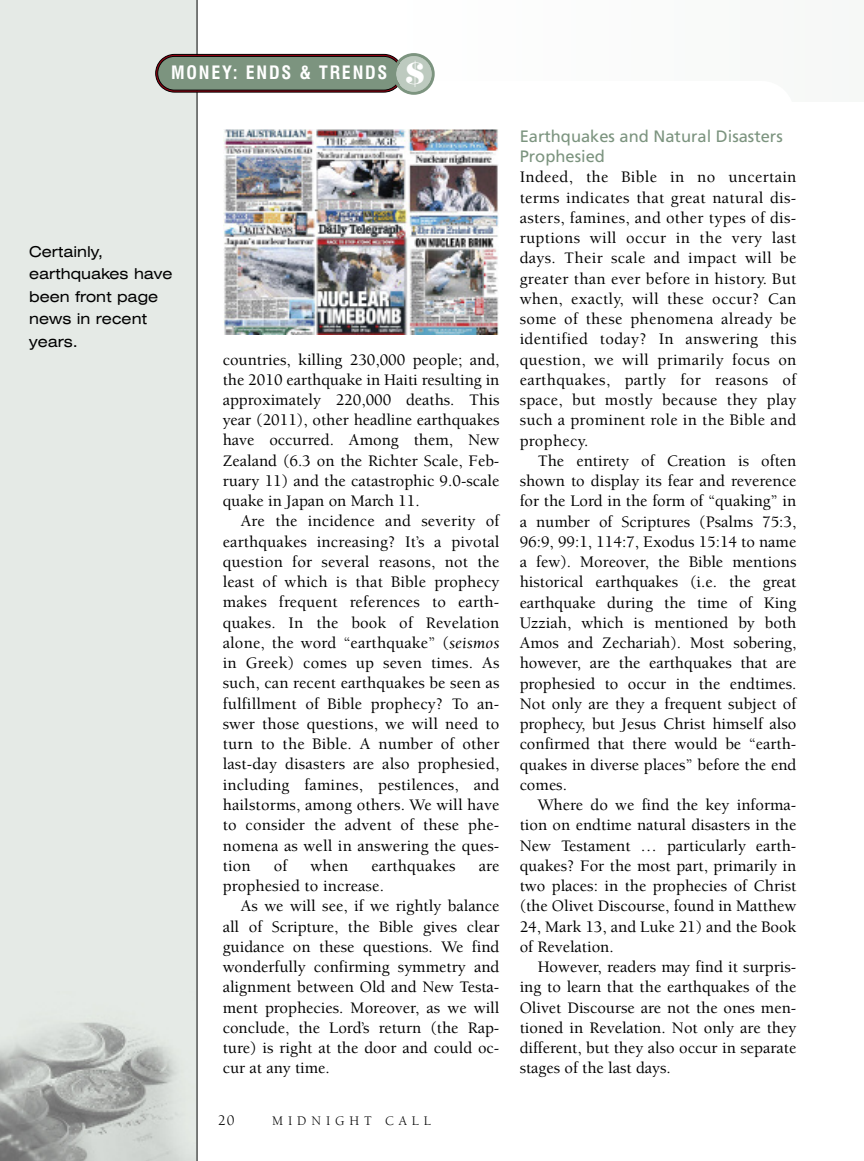
<style>
.page{position:relative;width:864px;height:1161px;background:#fff}
.page>*{position:absolute;margin:0;border:0;box-sizing:border-box;transform-origin:0 0}
.t1{font:700 condensed 18px "Swiss 721 BT";letter-spacing:.1em;color:#fff}
.t2{font:500 16.5px/20.2px "Berkeley";color:#000;text-align:justify}
.t3{font:16.5px/20.2px "Frutiger";color:#7c947f}
.t4{font:expanded 15px/22.5px "Swiss 721 BT";color:#000}
.t5{font:15px "Berkeley";color:#000}
.t6{font:13.5px "Berkeley";letter-spacing:.365em;color:#000}
.s1{font-family:"Elephant";font-weight:400;font-stretch:normal;font-size:29.25px}
.s2{font-weight:400;font-style:italic}
</style>
<div class="page">
<div style="left:0;top:0;width:197px;height:1161px;background:#e5eae6"></div>
<img style="left:0;top:992px;width:195px;height:169px">
<hr style="left:197px;top:0;width:1px;height:1161px;background:#000">
<svg style="left:155px;top:53px;width:280px;height:42px;background:#859082"></svg>
<img style="left:224px;top:129px;width:274px;height:206px">
<p class="t1" style="left:171px;top:66px;width:256px">MONEY: ENDS &amp; TRENDS <span class="s1">$</span></p>
<p class="t4" style="left:29px;top:242px;width:145px">Certainly, earthquakes have been front page news in recent years.</p>
<p class="t2" style="left:223px;top:351px;width:278px">countries, killing 230,000 people; and, the 2010 earthquake in Haiti resulting in approximately 220,000 deaths. This year (2011), other headline earthquakes have occurred. Among them, New Zealand (6.3 on the Richter Scale, Feb&shy;ruary 11) and the catastrophic 9.0-scale quake in Japan on March 11.</p>
<p class="t2" style="left:223px;top:513px;width:278px;text-indent:18px">Are the incidence and severity of earthquakes increasing? It’s a pivotal question for several reasons, not the least of which is that Bible prophecy makes frequent references to earth&shy;quakes. In the book of Revelation alone, the word “earthquake” (<span class="s2">seismos </span>in Greek) comes up seven times. As such, can recent earthquakes be seen as fulfillment of Bible prophecy? To an&shy;swer those questions, we will need to turn to the Bible. A number of other last-day disasters are also prophesied, including famines, pestilences, and hailstorms, among others. We will have to consider the advent of these phe&shy;nomena as well in answering the ques&shy;tion</p>
<p class="t2" style="left:274px;top:857px;width:15px">of</p>
<p class="t2" style="left:310px;top:857px;width:40px">when</p>
<p class="t2" style="left:371px;top:857px;width:86px">earthquakes</p>
<p class="t2" style="left:479px;top:857px;width:22px">are</p>
<p class="t2" style="left:223px;top:877px;width:163px">prophesied to increase.</p>
<p class="t2" style="left:241px;top:897px;width:260px">As we will see, if we rightly balance</p>
<p class="t2" style="left:223px;top:918px;width:278px">all of Scripture, the Bible gives clear</p>
<p class="t2" style="left:223px;top:938px;width:278px">guidance on these questions. We find</p>
<p class="t2" style="left:223px;top:958px;width:278px">wonderfully confirming symmetry and</p>
<p class="t2" style="left:223px;top:978px;width:278px">alignment between Old and New Testa-</p>
<p class="t2" style="left:223px;top:999px;width:278px">ment prophecies. Moreover, as we will</p>
<p class="t2" style="left:223px;top:1019px;width:278px">conclude, the Lord’s return (the Rap-</p>
<p class="t2" style="left:223px;top:1039px;width:278px">ture) is right at the door and could oc-</p>
<p class="t2" style="left:223px;top:1059px;width:109px">cur at any time.</p>
<p class="t5" style="left:218px;top:1115px;width:18px">20</p>
<p class="t6" style="left:272px;top:1116px;width:160px">MIDNIGHT CALL</p>
<p class="t3" style="left:520px;top:127px;width:265px">Earthquakes and Natural Disasters<br>Prophesied</p>
<p class="t2" style="left:520px;top:168px;width:278px">Indeed, the Bible in no uncertain terms indicates that great natural dis&shy;asters, famines, and other types of dis&shy;ruptions will occur in the very last days. Their scale and impact will be greater than ever before in history. But when, exactly, will these occur? Can some of these phenomena already be identified today? In answering this question, we will primarily focus on earthquakes, partly for reasons of space, but mostly because they play such a prominent role in the Bible and prophecy.</p>
<p class="t2" style="left:520px;top:452px;width:278px;text-indent:18px">The entirety of Creation is often shown to display its fear and reverence for the Lord in the form of “quaking” in a number of Scriptures (Psalms 75:3, 96:9, 99:1, 114:7, Exodus 15:14 to name a few). Moreover, the Bible mentions historical earthquakes (i.e. the great earthquake during the time of King Uzziah, which is mentioned by both Amos and Zechariah). Most sobering, however, are the earthquakes that are prophesied to occur in the endtimes.<br>Not only are they a frequent subject of prophecy, but Jesus Christ himself also confirmed that there would be “earth&shy;quakes in diverse places” before the end comes.</p>
<p class="t2" style="left:520px;top:796px;width:278px;text-indent:18px">Where do we find the key informa&shy;tion on endtime natural disasters in the New Testament … particularly earth&shy;quakes? For the most part, primarily in two places: in the prophecies of Christ (the Olivet Discourse, found in Matthew 24, Mark 13, and Luke 21) and the Book of Revelation.</p>
<p class="t2" style="left:520px;top:958px;width:278px;text-indent:18px">However, readers may find it surpris&shy;ing to learn that the earthquakes of the Olivet Discourse are not the ones men&shy;tioned in Revelation. Not only are they different, but they also occur in separate stages of the last days.</p>
</div>
